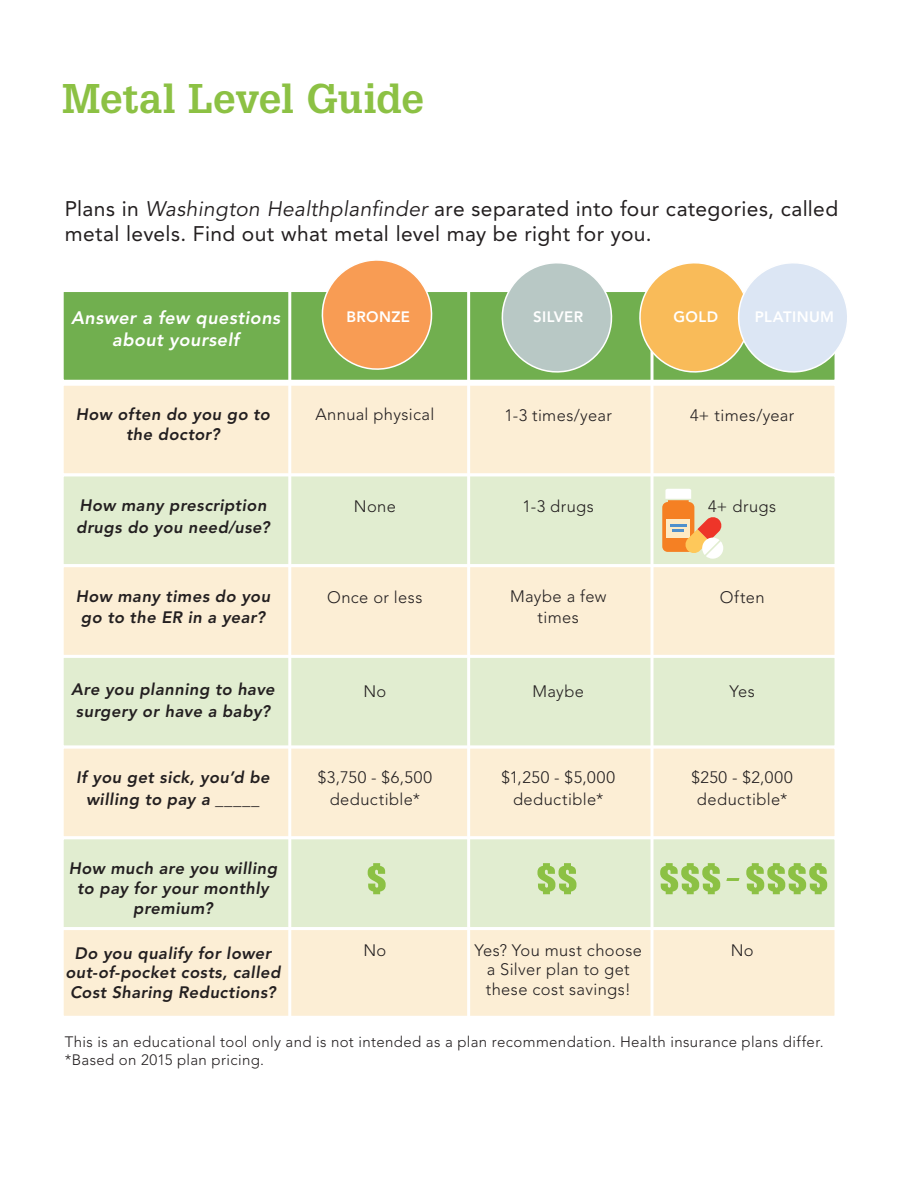
<style>
.page{position:relative;width:918px;height:1188px;background:#fff}
.page>*{position:absolute;margin:0;border:0;box-sizing:border-box;transform-origin:0 0}
.t1{font:54px "Minion Pro";color:#8cc144}
.t2{font:700 40.5px "Glypha LT Std";letter-spacing:-.005em;color:#8cc144}
.t3{font:21px/25.2px "Avenir LT Std";letter-spacing:.015em;color:#231f20}
.t4{font:italic 800 18px/21.6px "Avenir LT Std";letter-spacing:.025em;color:#fff;text-align:center}
.t5{font:italic 800 16.5px/21.6px "Avenir LT Std";letter-spacing:.025em;color:#231f20;text-align:center}
.t6{font:300 16.5px/19.8px "Avenir LT Std";letter-spacing:.025em;color:#231f20;text-align:center}
.t7{font:300 15px/18px "Avenir LT Std";letter-spacing:.025em;color:#231f20}
.t8{font:800 15px "Avenir LT Std";letter-spacing:.025em;color:#fff}
.s1{font-style:italic}
</style>
<div class="page">
<div style="left:61px;top:383px;width:777px;height:93px;background:#fceed5;border:3px solid #fff"></div>
<div style="left:61px;top:473px;width:777px;height:94px;background:#e1edd0;border:3px solid #fff"></div>
<div style="left:61px;top:564px;width:777px;height:94px;background:#fceed5;border:3px solid #fff"></div>
<div style="left:61px;top:655px;width:777px;height:94px;background:#e1edd0;border:3px solid #fff"></div>
<div style="left:61px;top:746px;width:777px;height:93px;background:#fceed5;border:3px solid #fff"></div>
<div style="left:61px;top:836px;width:777px;height:94px;background:#e1edd0;border:3px solid #fff"></div>
<div style="left:61px;top:927px;width:777px;height:92px;background:#fceed5;border:3px solid #fff"></div>
<div style="left:61px;top:289px;width:777px;height:94px;background:#71af4f;border:3px solid #fff"></div>
<hr style="left:288px;top:289px;width:3px;height:763px;background:#fff">
<hr style="left:467px;top:287px;width:3px;height:763px;background:#fff">
<hr style="left:651px;top:287px;width:3px;height:763px;background:#fff">
<svg style="left:316px;top:260px;width:120px;height:110px"></svg>
<svg style="left:496px;top:263px;width:120px;height:110px"></svg>
<svg style="left:634px;top:263px;width:213px;height:115px"></svg>
<svg style="left:368px;top:863px;width:18px;height:31px"></svg>
<svg style="left:537px;top:863px;width:39px;height:31px"></svg>
<svg style="left:660px;top:863px;width:60px;height:31px"></svg>
<svg style="left:746px;top:863px;width:81px;height:31px"></svg>
<svg style="left:662px;top:489px;width:61px;height:70px"></svg>
<p class="t2" style="left:62px;top:73px;width:363px">Metal Level Guide</p>
<p class="t3" style="left:65px;top:196px;width:775px">Plans in <span class="s1">Washington Healthplanfinder</span> are separated into four categories, called metal levels. Find out what metal level may be right for you.</p>
<p class="t4" style="left:71px;top:308px;width:211px">Answer a few questions about yourself</p>
<p class="t8" style="left:346px;top:308px;width:65px">BRONZE</p>
<p class="t8" style="left:533px;top:308px;width:52px">SILVER</p>
<p class="t8" style="left:674px;top:308px;width:46px">GOLD</p>
<p class="t8" style="left:755px;top:308px;width:81px">PLATINUM</p>
<p class="t5" style="left:76px;top:404px;width:196px">How often do you go to</p>
<p class="t5" style="left:126px;top:424px;width:95px">the doctor?</p>
<p class="t6" style="left:315px;top:405px;width:121px">Annual physical</p>
<p class="t6" style="left:505px;top:406px;width:109px">1-3 times/year</p>
<p class="t6" style="left:690px;top:406px;width:106px">4+ times/year</p>
<p class="t5" style="left:76px;top:495px;width:195px;text-align:left">How many prescription drugs do you need/use?</p>
<p class="t6" style="left:354px;top:497px;width:44px">None</p>
<p class="t6" style="left:523px;top:497px;width:73px">1-3 drugs</p>
<p class="t6" style="left:708px;top:497px;width:70px">4+ drugs</p>
<p class="t5" style="left:76px;top:585px;width:196px">How many times do you go to the ER in a year?</p>
<p class="t6" style="left:327px;top:587px;width:97px">Once or less</p>
<p class="t6" style="left:510px;top:586px;width:98px">Maybe a few</p>
<p class="t6" style="left:538px;top:608px;width:43px">times</p>
<p class="t6" style="left:720px;top:587px;width:46px">Often</p>
<p class="t5" style="left:71px;top:679px;width:205px;text-align:left">Are you planning to have surgery or have a baby?</p>
<p class="t6" style="left:363px;top:681px;width:24px">No</p>
<p class="t6" style="left:532px;top:681px;width:53px">Maybe</p>
<p class="t6" style="left:730px;top:681px;width:27px">Yes</p>
<p class="t5" style="left:76px;top:767px;width:195px">If you get sick, you’d be willing to pay a _____</p>
<p class="t6" style="left:318px;top:768px;width:116px">$3,750 - $6,500</p>
<p class="t6" style="left:330px;top:789px;width:92px">deductible*</p>
<p class="t6" style="left:502px;top:768px;width:115px">$1,250 - $5,000</p>
<p class="t6" style="left:513px;top:789px;width:92px">deductible*</p>
<p class="t6" style="left:692px;top:768px;width:103px">$250 - $2,000</p>
<p class="t6" style="left:697px;top:789px;width:92px">deductible*</p>
<p class="t5" style="left:69px;top:859px;width:210px;line-height:19.8px">How much are you willing to pay for your monthly premium?</p>
<p class="t5" style="left:65px;top:943px;width:217px;line-height:19.8px">Do you qualify for lower out-of-pocket costs, called<br>Cost Sharing Reductions?</p>
<p class="t6" style="left:363px;top:940px;width:24px">No</p>
<p class="t6" style="left:475px;top:940px;width:169px">Yes? You must choose a Silver plan to get these cost savings!</p>
<p class="t1" style="left:723px;top:838px;width:21px">-</p>
<p class="t6" style="left:731px;top:940px;width:24px">No</p>
<p class="t7" style="left:65px;top:1032px;width:760px">This is an educational tool only and is not intended as a plan recommendation. Health insurance plans differ. *Based on 2015 plan pricing.</p>
</div>
